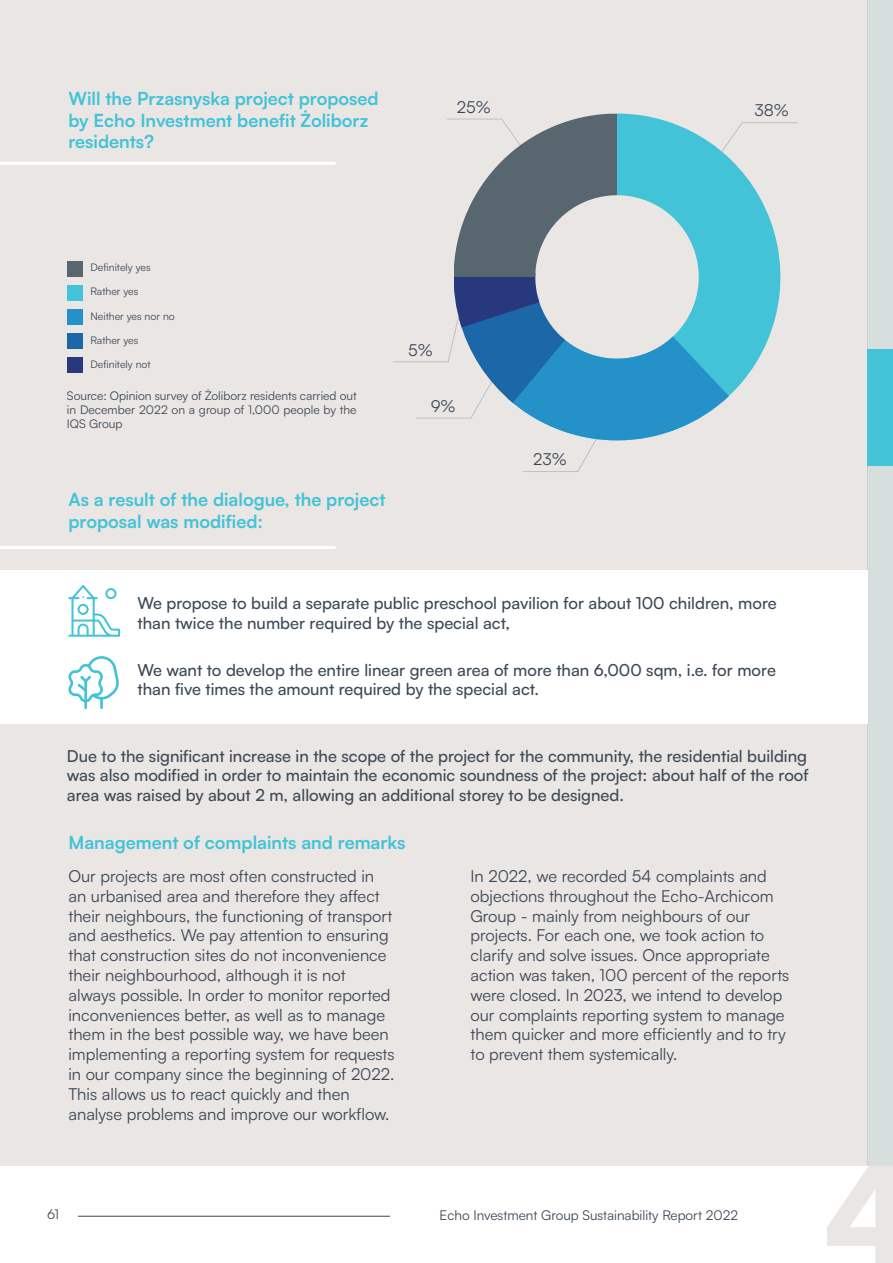
<style>
.page{position:relative;width:893px;height:1263px;background:#fff}
.page>*{position:absolute;margin:0;border:0;box-sizing:border-box;transform-origin:0 0}
.t1{font:700 18px/21.6px "Satoshi";color:#43c3d7}
.t2{font:16.5px/19.8px "Satoshi";color:#3d4956}
.t3{font:500 16.5px/19.8px "Satoshi";color:#3d4956}
.t4{font:13.5px "Satoshi";color:#3d4956}
.t5{font:12px/14.4px "Satoshi";color:#3d4956;text-align:justify}
.t6{font:10.5px "Satoshi";color:#3d4956}
</style>
<div class="page">
<div style="left:0;top:0;width:867px;height:1165px;background:#eae6e4"></div>
<hr style="left:78px;top:1216px;width:312px;height:1px;background:#3d4956">
<div style="left:867px;top:0;width:26px;height:1165px;background:#d6dede"></div>
<svg style="left:827px;top:1165px;width:66px;height:98px"></svg>
<div style="left:867px;top:349px;width:26px;height:116px;background:#43c3d7"></div>
<div style="left:0;top:570px;width:867px;height:153px;background:#fff"></div>
<div style="left:67px;top:285px;width:16px;height:16px;background:#43c3d7"></div>
<div style="left:67px;top:261px;width:16px;height:16px;background:#586670"></div>
<div style="left:67px;top:309px;width:16px;height:16px;background:#2491c8"></div>
<div style="left:67px;top:333px;width:16px;height:16px;background:#1b67a7"></div>
<div style="left:67px;top:357px;width:16px;height:16px;background:#28387d"></div>
<svg style="left:68px;top:585px;width:52px;height:52px"></svg>
<svg style="left:68px;top:656px;width:51px;height:53px"></svg>
<hr style="left:0;top:546px;width:336px;height:3px;background:#fff">
<hr style="left:0;top:162px;width:336px;height:3px;background:#fff">
<svg style="left:393px;top:114px;width:405px;height:358px"></svg>
<p class="t1" style="left:68px;top:87px;width:312px">Will the Przasnyska project proposed by Echo Investment benefit Żoliborz residents?</p>
<p class="t2" style="left:457px;top:96px;width:35px">25%</p>
<p class="t2" style="left:754px;top:100px;width:36px">38%</p>
<p class="t6" style="left:90px;top:261px;width:62px">Definitely yes</p>
<p class="t6" style="left:90px;top:309px;width:86px">Neither yes nor no</p>
<p class="t6" style="left:90px;top:333px;width:49px">Rather yes</p>
<p class="t6" style="left:90px;top:357px;width:62px">Definitely not</p>
<p class="t6" style="left:90px;top:285px;width:49px">Rather yes</p>
<p class="t5" style="left:67px;top:388px;width:291px">Source: Opinion survey of Żoliborz residents carried out in December 2022 on a group of 1,000 people by the IQS Group</p>
<p class="t2" style="left:408px;top:339px;width:26px">5%</p>
<p class="t2" style="left:431px;top:395px;width:26px">9%</p>
<p class="t1" style="left:68px;top:488px;width:318px">As a result of the dialogue, the project proposal was modified:</p>
<p class="t2" style="left:533px;top:449px;width:35px">23%</p>
<p class="t3" style="left:137px;top:593px;width:641px">We propose to build a separate public preschool pavilion for about 100 children, more than twice the number required by the special act,</p>
<p class="t3" style="left:137px;top:659px;width:640px">We want to develop the entire linear green area of more than 6,000 sqm, i.e. for more than five times the amount required by the special act.</p>
<p class="t3" style="left:67px;top:745px;width:743px;text-align:justify">Due to the significant increase in the scope of the project for the community, the residential building was also modified in order to maintain the economic soundness of the project: about half of the roof area was raised by about 2 m, allowing an additional storey to be designed.</p>
<p class="t1" style="left:68px;top:831px;width:339px">Management of complaints and remarks</p>
<p class="t2" style="left:68px;top:865px;width:328px">Our projects are most often constructed in an urbanised area and therefore they affect their neighbours, the functioning of transport and aesthetics. We pay attention to ensuring that construction sites do not inconvenience their neighbourhood, although it is not always possible. In order to monitor reported inconveniences better, as well as to manage them in the best possible way, we have been implementing a reporting system for requests in our company since the beginning of 2022.<br>This allows us to react quickly and then analyse problems and improve our workflow.</p>
<p class="t2" style="left:470px;top:865px;width:320px">In 2022, we recorded 54 complaints and objections throughout the Echo-Archicom Group - mainly from neighbours of our projects. For each one, we took action to clarify and solve issues. Once appropriate action was taken, 100 percent of the reports were closed. In 2023, we intend to develop our complaints reporting system to manage them quicker and more efficiently and to try to prevent them systemically.</p>
<p class="t4" style="left:47px;top:1205px;width:14px">61</p>
<p class="t4" style="left:440px;top:1206px;width:300px">Echo Investment Group Sustainability Report 2022</p>
</div>
